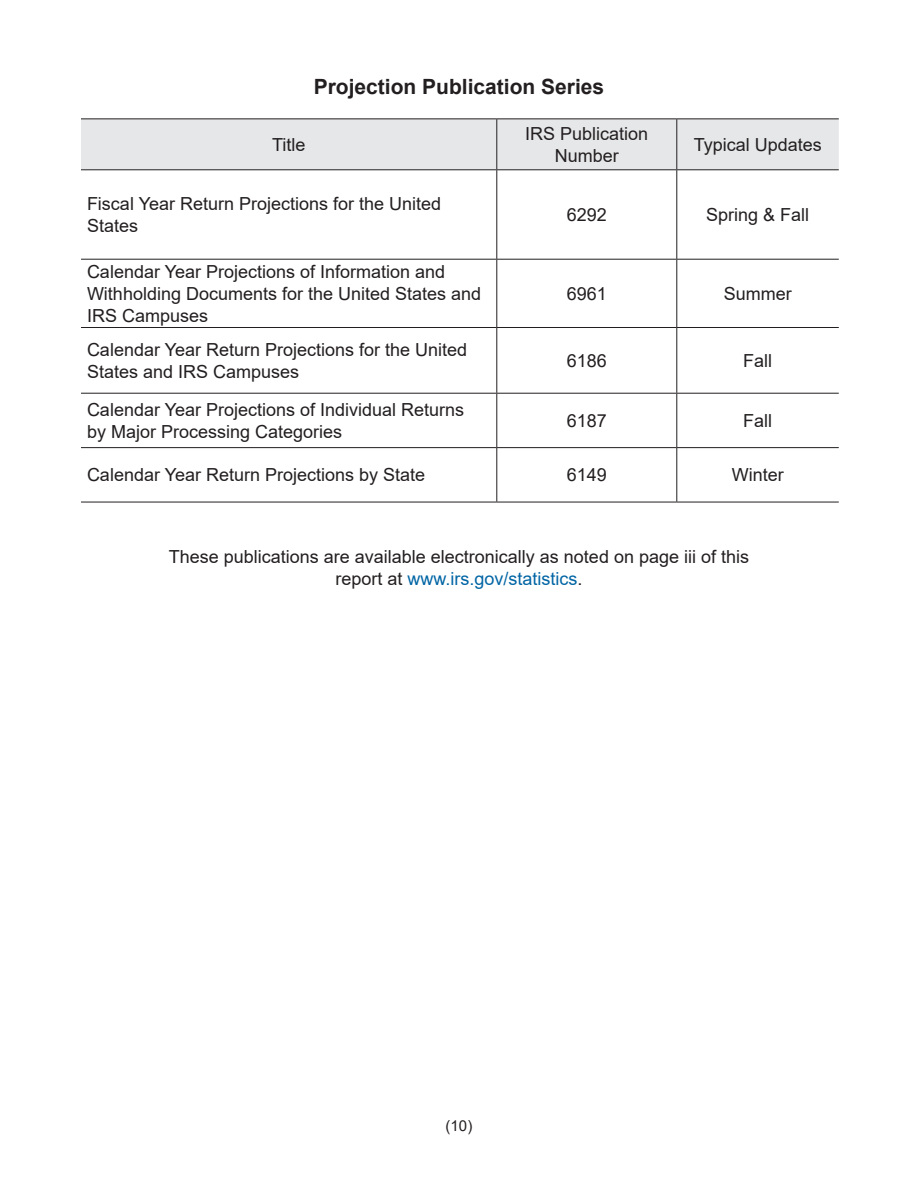
<style>
.page{position:relative;width:918px;height:1188px;background:#fff}
.page>*{position:absolute;margin:0;border:0;box-sizing:border-box;transform-origin:0 0}
.TOC_Head{font:700 21px "Arial";color:#231f20}
.Text_no_space_after{font:18px/21.6px "Arial";color:#231f20}
.Text_no_space_after-2{font:18px "Arial";color:#0065a4}
.t1{font:15px "Arial";color:#231f20}
.s1{color:#231f20}
</style>
<div class="page">
<div style="left:81px;top:119px;width:758px;height:50px;background:#e6e7e9"></div>
<hr style="left:81px;top:118px;width:416px;height:1px;background:#231f20">
<hr style="left:497px;top:118px;width:180px;height:1px;background:#231f20">
<hr style="left:496px;top:119px;width:1px;height:50px;background:#231f20">
<hr style="left:677px;top:118px;width:162px;height:1px;background:#231f20">
<hr style="left:676px;top:119px;width:1px;height:50px;background:#231f20">
<hr style="left:496px;top:260px;width:1px;height:67px;background:#231f20">
<hr style="left:676px;top:260px;width:1px;height:67px;background:#231f20">
<hr style="left:496px;top:394px;width:1px;height:53px;background:#231f20">
<hr style="left:676px;top:394px;width:1px;height:53px;background:#231f20">
<hr style="left:81px;top:447px;width:416px;height:1px;background:#231f20">
<hr style="left:497px;top:447px;width:180px;height:1px;background:#231f20">
<hr style="left:496px;top:448px;width:1px;height:54px;background:#231f20">
<hr style="left:677px;top:447px;width:162px;height:1px;background:#231f20">
<hr style="left:676px;top:448px;width:1px;height:54px;background:#231f20">
<hr style="left:81px;top:502px;width:416px;height:1px;background:#231f20">
<hr style="left:497px;top:502px;width:180px;height:1px;background:#231f20">
<hr style="left:677px;top:502px;width:162px;height:1px;background:#231f20">
<hr style="left:81px;top:169px;width:416px;height:1px;background:#231f20">
<hr style="left:497px;top:169px;width:180px;height:1px;background:#231f20">
<hr style="left:496px;top:170px;width:1px;height:89px;background:#231f20">
<hr style="left:677px;top:169px;width:162px;height:1px;background:#231f20">
<hr style="left:676px;top:170px;width:1px;height:89px;background:#231f20">
<hr style="left:81px;top:259px;width:416px;height:1px;background:#231f20">
<hr style="left:497px;top:259px;width:180px;height:1px;background:#231f20">
<hr style="left:677px;top:259px;width:162px;height:1px;background:#231f20">
<hr style="left:81px;top:327px;width:416px;height:1px;background:#231f20">
<hr style="left:497px;top:327px;width:180px;height:1px;background:#231f20">
<hr style="left:496px;top:328px;width:1px;height:65px;background:#231f20">
<hr style="left:677px;top:327px;width:162px;height:1px;background:#231f20">
<hr style="left:676px;top:328px;width:1px;height:65px;background:#231f20">
<hr style="left:81px;top:393px;width:416px;height:1px;background:#231f20">
<hr style="left:497px;top:393px;width:180px;height:1px;background:#231f20">
<hr style="left:677px;top:393px;width:162px;height:1px;background:#231f20">
<h1 class="TOC_Head" style="left:314px;top:72px;width:292px">Projection Publication Series</h1>
<p class="Text_no_space_after" style="left:272px;top:134px;width:35px">Title</p>
<p class="Text_no_space_after" style="left:525px;top:123px;width:125px">IRS Publication</p>
<p class="Text_no_space_after" style="left:555px;top:144px;width:66px">Number</p>
<p class="Text_no_space_after" style="left:694px;top:134px;width:130px">Typical Updates</p>
<p class="Text_no_space_after" style="left:87px;top:193px;width:356px">Fiscal Year Return Projections for the United<br>States</p>
<p class="Text_no_space_after" style="left:567px;top:204px;width:42px">6292</p>
<p class="Text_no_space_after" style="left:706px;top:204px;width:105px">Spring &amp; Fall</p>
<p class="Text_no_space_after" style="left:87px;top:261px;width:396px">Calendar Year Projections of Information and<br>Withholding Documents for the United States and<br>IRS Campuses</p>
<p class="Text_no_space_after" style="left:567px;top:283px;width:42px">6961</p>
<p class="Text_no_space_after" style="left:724px;top:283px;width:70px">Summer</p>
<p class="Text_no_space_after" style="left:87px;top:339px;width:382px">Calendar Year Return Projections for the United<br>States and IRS Campuses</p>
<p class="Text_no_space_after" style="left:567px;top:350px;width:42px">6186</p>
<p class="Text_no_space_after" style="left:743px;top:350px;width:30px">Fall</p>
<p class="Text_no_space_after" style="left:87px;top:399px;width:379px">Calendar Year Projections of Individual Returns by Major Processing Categories</p>
<p class="Text_no_space_after" style="left:567px;top:410px;width:42px">6187</p>
<p class="Text_no_space_after" style="left:743px;top:410px;width:30px">Fall</p>
<p class="Text_no_space_after" style="left:87px;top:464px;width:340px">Calendar Year Return Projections by State</p>
<p class="Text_no_space_after" style="left:567px;top:464px;width:42px">6149</p>
<p class="Text_no_space_after" style="left:732px;top:464px;width:54px">Winter</p>
<p class="Text_no_space_after" style="left:169px;top:546px;width:582px">These publications are available electronically as noted on page iii of this</p>
<p class="Text_no_space_after-2" style="left:335px;top:566px;width:249px"><span class="s1">report at</span> www.irs.gov/statistics<span class="s1">.</span></p>
<p class="t1" style="left:446px;top:1116px;width:28px">(10)</p>
</div>
